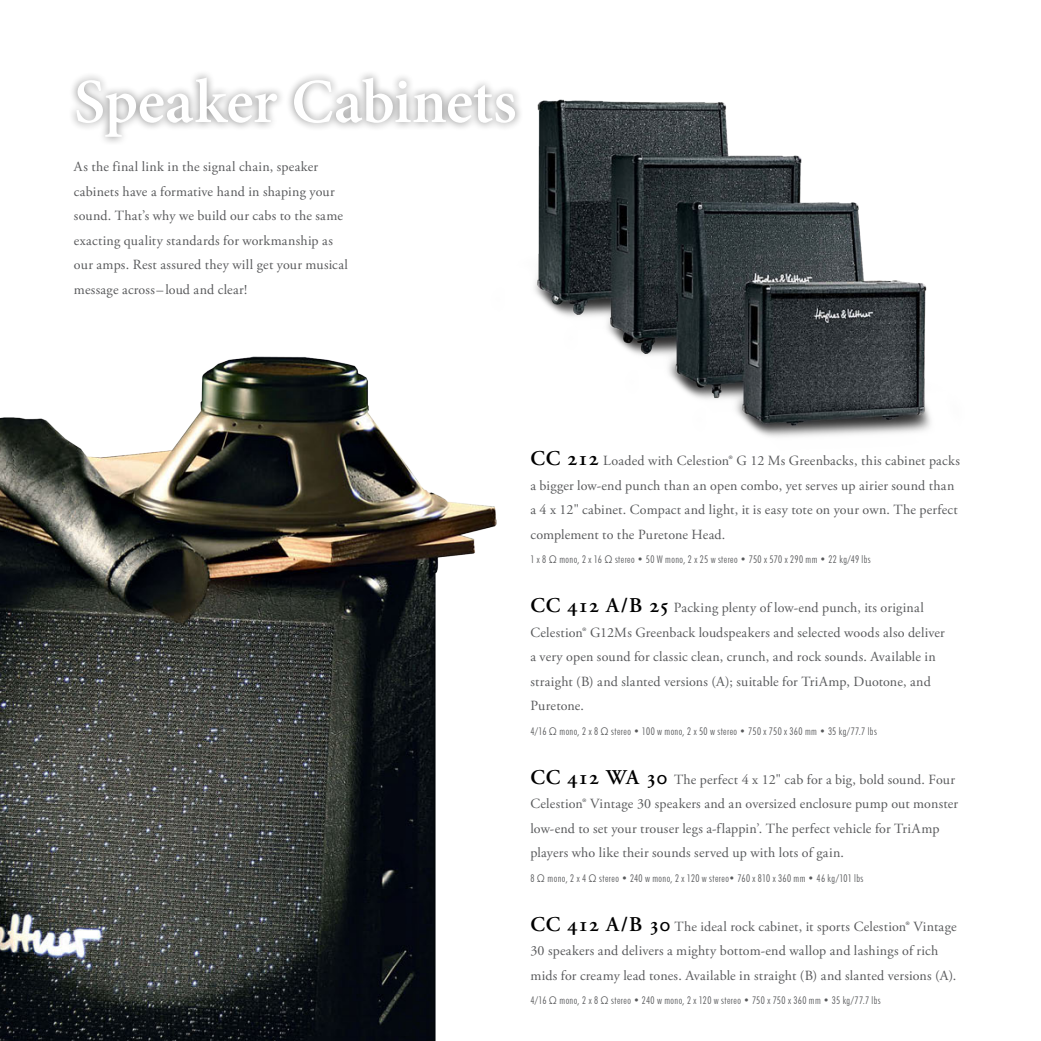
<style>
.page{position:relative;width:1041px;height:1041px;background:#fff}
.page>*{position:absolute;margin:0;border:0;box-sizing:border-box;transform-origin:0 0}
.t1{font:600 63px "Minion Pro";letter-spacing:-.01em;color:#fff}
.t2{font:14px/24.5px "Adobe Garamond Pro";letter-spacing:.015em;color:#58595b}
.t3{font:300 condensed 10.5px "Futura BT";letter-spacing:.04em;color:#58595b}
.s1{font-weight:600;font-size:21px;color:#000}
</style>
<div class="page">
<img style="left:0;top:99px;width:931px;height:942px">
<div style="left:67px;top:68px;width:456px;height:77px;background:#000;opacity:.5"></div>
<h1 class="t1" style="left:74px;top:64px;width:444px">Speaker Cabinets</h1>
<p class="t2" style="left:74px;top:155px;width:276px">As the final link in the signal chain, speaker cabinets have a formative hand in shaping your sound. That’s why we build our cabs to the same exacting quality standards for workmanship as our amps. Rest assured they will get your musical message across –loud and clear!</p>
<p class="t2" style="left:530px;top:449px;width:431px"><span class="s1">CC 212</span> Loaded with Celestion® G 12 Ms Greenbacks, this cabinet packs a bigger low-end punch than an open combo, yet serves up airier sound than a 4 x 12" cabinet. Compact and light, it is easy tote on your own. The perfect complement to the Puretone Head.</p>
<p class="t3" style="left:530px;top:553px;width:342px">1 x 8 Ω mono, 2 x 16 Ω stereo • 50 W mono, 2 x 25 w stereo • 750 x 570 x 290 mm • 22 kg/49 lbs</p>
<p class="t2" style="left:530px;top:596px;width:416px"><span class="s1">CC 412 A/B 25</span> Packing plenty of low-end punch, its original Celestion® G12Ms Greenback loudspeakers and selected woods also deliver a very open sound for classic clean, crunch, and rock sounds. Available in straight (B) and slanted versions (A); suitable for TriAmp, Duotone, and Puretone.</p>
<p class="t3" style="left:530px;top:724px;width:348px">4/16 Ω mono, 2 x 8 Ω stereo • 100 w mono, 2 x 50 w stereo • 750 x 750 x 360 mm • 35 kg/77.7 lbs</p>
<p class="t2" style="left:530px;top:767px;width:429px"><span class="s1">CC 412 WA 30</span> The perfect 4 x 12" cab for a big, bold sound. Four Celestion® Vintage 30 speakers and an oversized enclosure pump out monster low-end to set your trouser legs a-flappin’. The perfect vehicle for TriAmp players who like their sounds served up with lots of gain.</p>
<p class="t3" style="left:530px;top:871px;width:334px">8 Ω mono, 2 x 4 Ω stereo • 240 w mono, 2 x 120 w stereo• 760 x 810 x 360 mm • 46 kg/101 lbs</p>
<p class="t2" style="left:530px;top:914px;width:428px"><span class="s1">CC 412 A/B 30</span> The ideal rock cabinet, it sports Celestion® Vintage<br>30 speakers and delivers a mighty bottom-end wallop and lashings of rich mids for creamy lead tones. Available in straight (B) and slanted versions (A).</p>
<p class="t3" style="left:530px;top:994px;width:352px">4/16 Ω mono, 2 x 8 Ω stereo • 240 w mono, 2 x 120 w stereo • 750 x 750 x 360 mm • 35 kg/77.7 lbs</p>
</div>
